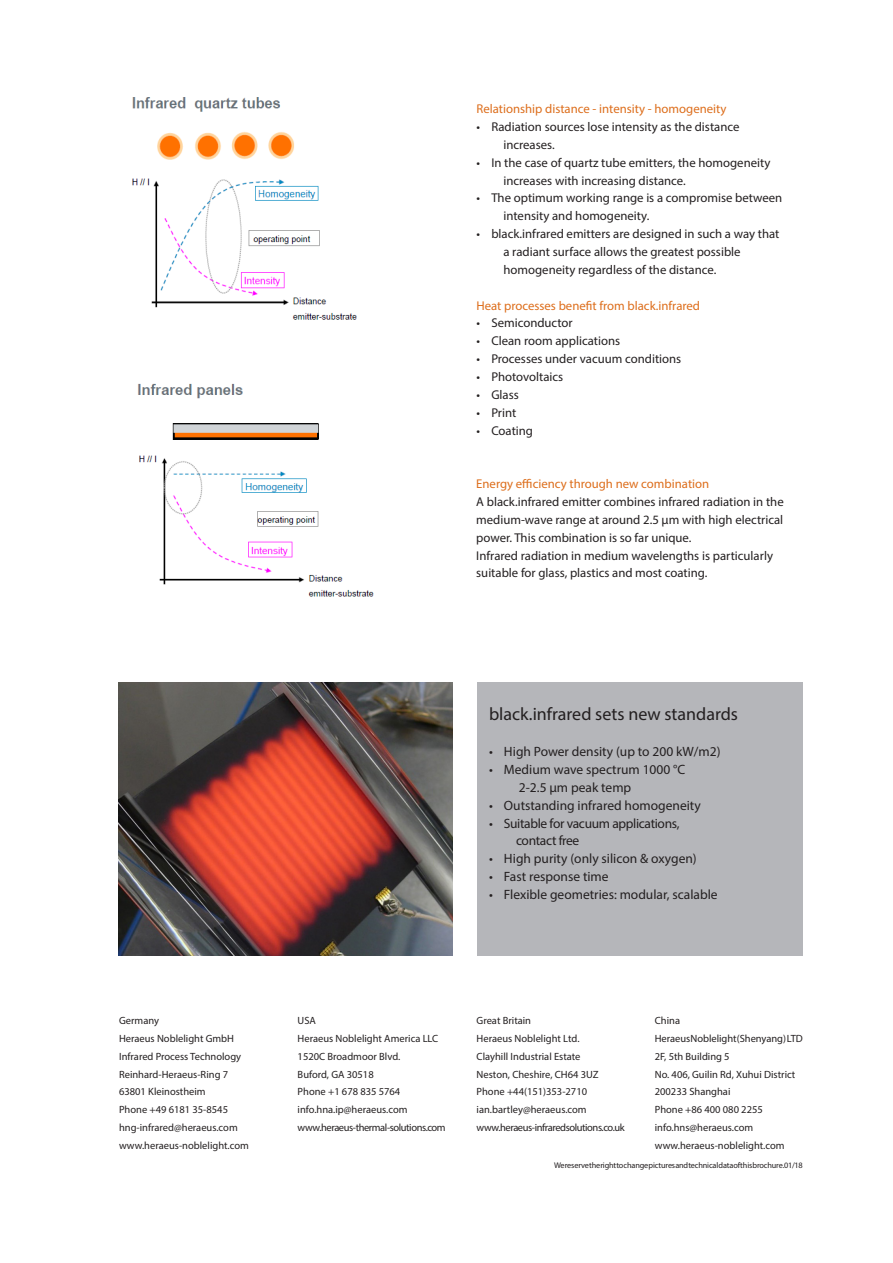
<style>
.page{position:relative;width:893px;height:1263px;background:#fff}
.page>*{position:absolute;margin:0;border:0;box-sizing:border-box;transform-origin:0 0}
.Body{font:18px "Myriad Pro";color:#231f20}
.t1{font:13.5px/17.9px "Myriad Pro";color:#231f20}
.t2{font:13.5px/17.9px "Myriad Pro";letter-spacing:-.025em;color:#231f20}
.Body-2{font:12.75px/17.9px "Myriad Pro";color:#231f20}
.Body-3{font:12.75px "Myriad Pro";color:#dd6e1c}
.Adresse_Adresse{font:10.5px "Myriad Pro";color:#231f20}
.Adresse_Adresse-2{font:10.5px "Myriad Pro";letter-spacing:-.04em;color:#231f20}
.Adresse_Adresse-3{font:8.25px "Myriad Pro";letter-spacing:-.015em;color:#231f20}
</style>
<div class="page">
<img style="left:137px;top:383px;width:237px;height:214px">
<img style="left:132px;top:97px;width:225px;height:223px">
<img style="left:118px;top:683px;width:335px;height:273px">
<div style="left:477px;top:683px;width:326px;height:273px;background:#b5b6ba"></div>
<p class="Body-3" style="left:476px;top:101px;width:252px">Relationship distance - intensity - homogeneity</p>
<p class="Body-2" style="left:503px;top:118px;width:237px;text-indent:-27px">• Radiation sources lose intensity as the distance increases.</p>
<p class="Body-2" style="left:503px;top:153px;width:269px;text-indent:-27px">• In the case of quartz tube emitters, the homogeneity increases with increasing distance.</p>
<p class="Body-2" style="left:503px;top:189px;width:280px;text-indent:-27px">• The optimum working range is a compromise between intensity and homogeneity.</p>
<p class="Body-2" style="left:503px;top:225px;width:278px;text-indent:-27px">• black.infrared emitters are designed in such a way that a radiant surface allows the greatest possible homogeneity regardless of the distance.</p>
<p class="Body-3" style="left:476px;top:297px;width:225px">Heat processes benefit from black.infrared</p>
<p class="Body-2" style="left:476px;top:314px;width:98px">• Semiconductor</p>
<p class="Body-2" style="left:476px;top:332px;width:145px">• Clean room applications</p>
<p class="Body-2" style="left:476px;top:350px;width:206px">• Processes under vacuum conditions</p>
<p class="Body-2" style="left:476px;top:368px;width:88px">• Photovoltaics</p>
<p class="Body-2" style="left:476px;top:385px;width:44px">• Glass</p>
<p class="Body-2" style="left:476px;top:403px;width:41px">• Print</p>
<p class="Body-2" style="left:476px;top:421px;width:58px">• Coating</p>
<p class="Body-3" style="left:476px;top:476px;width:235px">Energy efficiency through new combination</p>
<p class="Body-2" style="left:476px;top:493px;width:309px;text-align:justify">A black.infrared emitter combines infrared radiation in the medium-wave range at around 2.5 μm with high electrical power. This combination is so far unique.</p>
<p class="Body-2" style="left:476px;top:546px;width:298px">Infrared radiation in medium wavelengths is particularly suitable for glass, plastics and most coating.</p>
<p class="Adresse_Adresse" style="left:119px;top:1014px;width:42px">Germany</p>
<p class="Adresse_Adresse" style="left:119px;top:1032px;width:117px">Heraeus Noblelight GmbH</p>
<p class="Adresse_Adresse" style="left:119px;top:1050px;width:124px">Infrared Process Technology</p>
<p class="Adresse_Adresse" style="left:119px;top:1067px;width:111px">Reinhard-Heraeus-Ring 7</p>
<p class="Adresse_Adresse" style="left:119px;top:1085px;width:88px">63801 Kleinostheim</p>
<p class="Adresse_Adresse" style="left:119px;top:1103px;width:111px">Phone +49 6181 35-8545</p>
<p class="Adresse_Adresse" style="left:119px;top:1121px;width:120px">hng-infrared@heraeus.com</p>
<p class="Adresse_Adresse" style="left:119px;top:1139px;width:131px">www.heraeus-noblelight.com</p>
<p class="Body" style="left:489px;top:703px;width:250px">black.infrared sets new standards</p>
<p class="t1" style="left:489px;top:742px;width:233px">• High Power density (up to 200 kW/m2)</p>
<p class="t1" style="left:519px;top:760px;width:168px;text-indent:-30px">• Medium wave spectrum 1000 °C<br>2-2.5 µm peak temp</p>
<p class="t1" style="left:489px;top:796px;width:213px">• Outstanding infrared homogeneity</p>
<p class="t2" style="left:516px;top:814px;width:165px;text-indent:-27px">• Suitable for vacuum applications, contact free</p>
<p class="t1" style="left:489px;top:849px;width:209px">• High purity (only silicon &amp; oxygen)</p>
<p class="t1" style="left:489px;top:867px;width:121px">• Fast response time</p>
<p class="t1" style="left:489px;top:885px;width:230px">• Flexible geometries: modular, scalable</p>
<p class="Body" style="left:489px;top:703px;width:185px">pIR setzt neue Maßstäbe</p>
<p class="t1" style="left:620px;top:742px;width:70px">200 kW/m2)</p>
<p class="t1" style="left:526px;top:778px;width:22px">.5-3</p>
<p class="t1" style="left:577px;top:849px;width:124px">only silicon &amp; oxygen)</p>
<p class="Adresse_Adresse" style="left:298px;top:1014px;width:20px">USA</p>
<p class="Adresse_Adresse" style="left:298px;top:1032px;width:142px">Heraeus Noblelight America LLC</p>
<p class="Adresse_Adresse" style="left:298px;top:1050px;width:104px">1520C Broadmoor Blvd.</p>
<p class="Adresse_Adresse" style="left:298px;top:1067px;width:78px">Buford, GA 30518</p>
<p class="Adresse_Adresse" style="left:298px;top:1085px;width:104px">Phone +1 678 835 5764</p>
<p class="Adresse_Adresse" style="left:298px;top:1103px;width:111px">info.hna.ip@heraeus.com</p>
<p class="Adresse_Adresse-2" style="left:298px;top:1121px;width:150px">www.heraeus-thermal-solutions.com</p>
<p class="Adresse_Adresse" style="left:477px;top:1014px;width:56px">Great Britain</p>
<p class="Adresse_Adresse" style="left:477px;top:1032px;width:104px">Heraeus Noblelight Ltd.</p>
<p class="Adresse_Adresse" style="left:477px;top:1050px;width:105px">Clayhill Industrial Estate</p>
<p class="Adresse_Adresse" style="left:477px;top:1067px;width:124px">Neston, Cheshire, CH64 3UZ</p>
<p class="Adresse_Adresse" style="left:477px;top:1085px;width:112px">Phone +44(151)353-2710</p>
<p class="Adresse_Adresse" style="left:477px;top:1103px;width:112px">ian.bartley@heraeus.com</p>
<p class="Adresse_Adresse-2" style="left:477px;top:1121px;width:150px">www.heraeus-infraredsolutions.co.uk</p>
<p class="Adresse_Adresse" style="left:655px;top:1014px;width:27px">China</p>
<p class="Adresse_Adresse" style="left:655px;top:1032px;width:150px">Heraeus Noblelight (Shenyang) LTD</p>
<p class="Adresse_Adresse" style="left:655px;top:1050px;width:76px">2F, 5th Building 5</p>
<p class="Adresse_Adresse" style="left:655px;top:1067px;width:142px">No. 406, Guilin Rd, Xuhui District</p>
<p class="Adresse_Adresse" style="left:655px;top:1085px;width:77px">200233 Shanghai</p>
<p class="Adresse_Adresse" style="left:655px;top:1103px;width:110px">Phone +86 400 080 2255</p>
<p class="Adresse_Adresse" style="left:655px;top:1121px;width:100px">info.hns@heraeus.com</p>
<p class="Adresse_Adresse" style="left:655px;top:1139px;width:131px">www.heraeus-noblelight.com</p>
<p class="Adresse_Adresse-3" style="left:554px;top:1160px;width:250px">We reserve the right to change pictures and technical data of this brochure. 01/18</p>
</div>
